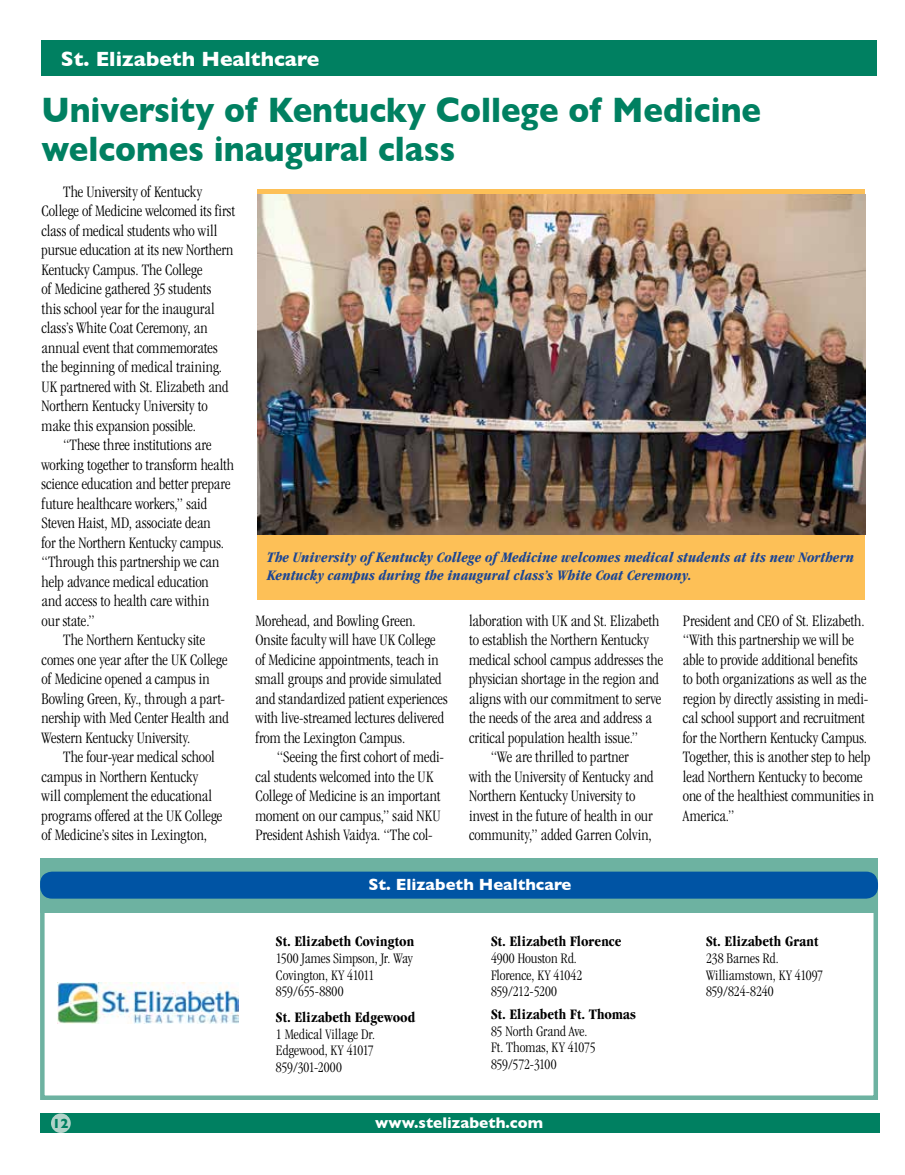
<style>
.page{position:relative;width:905px;height:1175px;background:#fff}
.page>*{position:absolute;margin:0;border:0;box-sizing:border-box;transform-origin:0 0}
.t1{font:700 36px/39px "Gill Sans";color:#008061;scale:.91 1}
.t2{font:700 21px "Gill Sans";color:#fff}
.t3{font:300 condensed 16.5px/19.5px "Garamond";color:#000}
.t4{font:700 16.5px "Gill Sans";color:#fff}
.t5{font:700 15.75px "Gill Sans";color:#fff}
.t6{font:300 condensed 15px/16.5px "Garamond";letter-spacing:-.005em;color:#000}
.t7{font:italic 700 condensed 15px/18px "Garamond";letter-spacing:.005em;color:#1c4694}
.t8{font:700 condensed 15px "Garamond";letter-spacing:.01em;color:#000}
.t9{font:700 13.5px "Gill Sans";color:#008061}
</style>
<div class="page">
<div style="left:40px;top:1113px;width:839px;height:20px;background:#008061"></div>
<div style="left:41px;top:40px;width:835px;height:35px;background:#008061"></div>
<div style="left:51px;top:1113px;width:20px;height:20px;background:#b1d3c9;border-radius:50%"></div>
<div style="left:40px;top:889px;width:838px;height:211px;background:#fff;border:4px solid #6db2a1"></div>
<div style="left:40px;top:858px;width:838px;height:54px;background:#6db2a1"></div>
<div style="left:40px;top:871px;width:838px;height:27px;background:#0054a4;border-radius:12px"></div>
<img style="left:57px;top:983px;width:181px;height:40px">
<div style="left:257px;top:189px;width:608px;height:410px;background:#fdc057"></div>
<img style="left:257px;top:194px;width:608px;height:340px">
<p class="t2" style="left:61px;top:42px;width:260px">St. Elizabeth Healthcare</p>
<h1 class="t1" style="left:41px;top:89px;width:792px">University of Kentucky College of Medicine welcomes inaugural class</h1>
<p class="t3" style="left:42px;top:182px;width:195px;text-indent:22px">The University of Kentucky College of Medicine welcomed its first class of medical students who will pursue education at its new Northern Kentucky Campus. The College<br>of Medicine gathered 35 students<br>this school year for the inaugural class’s White Coat Ceremony, an annual event that commemorates the beginning of medical training.<br>UK partnered with St. Elizabeth and Northern Kentucky University to make this expansion possible.</p>
<p class="t3" style="left:63px;top:435px;width:150px">“These three institutions are</p>
<p class="t3" style="left:42px;top:455px;width:194px">working together to transform health</p>
<p class="t3" style="left:42px;top:474px;width:190px">science education and better prepare</p>
<p class="t3" style="left:42px;top:494px;width:167px">future healthcare workers,” said</p>
<p class="t3" style="left:42px;top:513px;width:171px">Steven Haist, MD, associate dean</p>
<p class="t3" style="left:42px;top:533px;width:184px">for the Northern Kentucky campus.</p>
<p class="t3" style="left:42px;top:552px;width:179px">“Through this partnership we can</p>
<p class="t3" style="left:42px;top:572px;width:169px">help advance medical education</p>
<p class="t3" style="left:42px;top:591px;width:169px">and access to health care within</p>
<p class="t3" style="left:42px;top:611px;width:55px">our state.”</p>
<p class="t3" style="left:63px;top:630px;width:143px">The Northern Kentucky site</p>
<p class="t3" style="left:42px;top:650px;width:187px">comes one year after the UK College</p>
<p class="t3" style="left:42px;top:669px;width:170px">of Medicine opened a campus in</p>
<p class="t3" style="left:42px;top:689px;width:185px">Bowling Green, Ky., through a part-</p>
<p class="t3" style="left:42px;top:708px;width:189px">nership with Med Center Health and</p>
<p class="t3" style="left:42px;top:728px;width:150px">Western Kentucky University.</p>
<p class="t3" style="left:63px;top:747px;width:153px">The four-year medical school</p>
<p class="t3" style="left:42px;top:767px;width:158px">campus in Northern Kentucky</p>
<p class="t3" style="left:42px;top:786px;width:172px">will complement the educational</p>
<p class="t3" style="left:42px;top:806px;width:182px">programs offered at the UK College</p>
<p class="t3" style="left:42px;top:825px;width:167px">of Medicine’s sites in Lexington,</p>
<p class="t7" style="left:267px;top:548px;width:588px">The University of Kentucky College of Medicine welcomes medical students at its new Northern<br>Kentucky campus during the inaugural class’s White Coat Ceremony.</p>
<p class="t3" style="left:255px;top:611px;width:194px">Morehead, and Bowling Green.<br>Onsite faculty will have UK College of Medicine appointments, teach in small groups and provide simulated and standardized patient experiences with live-streamed lectures delivered from the Lexington Campus.</p>
<p class="t3" style="left:255px;top:747px;width:190px;text-indent:22px">“Seeing the first cohort of medi&shy;cal students welcomed into the UK College of Medicine is an important moment on our campus,” said NKU President Ashish Vaidya. “The col-</p>
<p class="t3" style="left:469px;top:610px;width:192px">laboration with UK and St. Elizabeth</p>
<p class="t3" style="left:469px;top:630px;width:181px">to establish the Northern Kentucky</p>
<p class="t3" style="left:469px;top:649px;width:195px">medical school campus addresses the</p>
<p class="t3" style="left:469px;top:669px;width:191px">physician shortage in the region and</p>
<p class="t3" style="left:469px;top:688px;width:193px">aligns with our commitment to serve</p>
<p class="t3" style="left:469px;top:708px;width:184px">the needs of the area and address a</p>
<p class="t3" style="left:469px;top:727px;width:170px">critical population health issue.”</p>
<p class="t3" style="left:490px;top:747px;width:139px">“We are thrilled to partner</p>
<p class="t3" style="left:469px;top:766px;width:186px">with the University of Kentucky and</p>
<p class="t3" style="left:469px;top:786px;width:168px">Northern Kentucky University to</p>
<p class="t3" style="left:469px;top:805px;width:185px">invest in the future of health in our</p>
<p class="t3" style="left:469px;top:825px;width:184px">community,” added Garren Colvin,</p>
<p class="t4" style="left:368px;top:871px;width:204px">St. Elizabeth Healthcare</p>
<p class="t8" style="left:276px;top:933px;width:140px">St. Elizabeth Covington</p>
<p class="t6" style="left:276px;top:950px;width:138px">1500 James Simpson, Jr. Way<br>Covington, KY 41011<br>859/655-8800</p>
<p class="t8" style="left:276px;top:1009px;width:141px">St. Elizabeth Edgewood</p>
<p class="t6" style="left:276px;top:1025px;width:101px;text-align:justify">1 Medical Village Dr.<br>Edgewood, KY 41017<br>859/301-2000</p>
<p class="t8" style="left:491px;top:933px;width:132px">St. Elizabeth Florence</p>
<p class="t6" style="left:491px;top:950px;width:93px">4900 Houston Rd.<br>Florence, KY 41042<br>859/212-5200</p>
<p class="t8" style="left:491px;top:1005px;width:147px">St. Elizabeth Ft. Thomas</p>
<p class="t6" style="left:491px;top:1022px;width:106px">85 North Grand Ave.<br>Ft. Thomas, KY 41075<br>859/572-3100</p>
<p class="t3" style="left:683px;top:611px;width:193px">President and CEO of St. Elizabeth. “With this partnership we will be able to provide additional benefits<br>to both organizations as well as the region by directly assisting in medi&shy;cal school support and recruitment for the Northern Kentucky Campus.<br>Together, this is another step to help lead Northern Kentucky to become one of the healthiest communities in America.”</p>
<p class="t8" style="left:706px;top:933px;width:114px">St. Elizabeth Grant</p>
<p class="t6" style="left:706px;top:950px;width:119px">238 Barnes Rd.<br>Williamstown, KY 41097<br>859/824-8240</p>
<p class="t9" style="left:52px;top:1112px;width:18px">12</p>
<p class="t5" style="left:375px;top:1110px;width:169px">www.stelizabeth.com</p>
</div>
